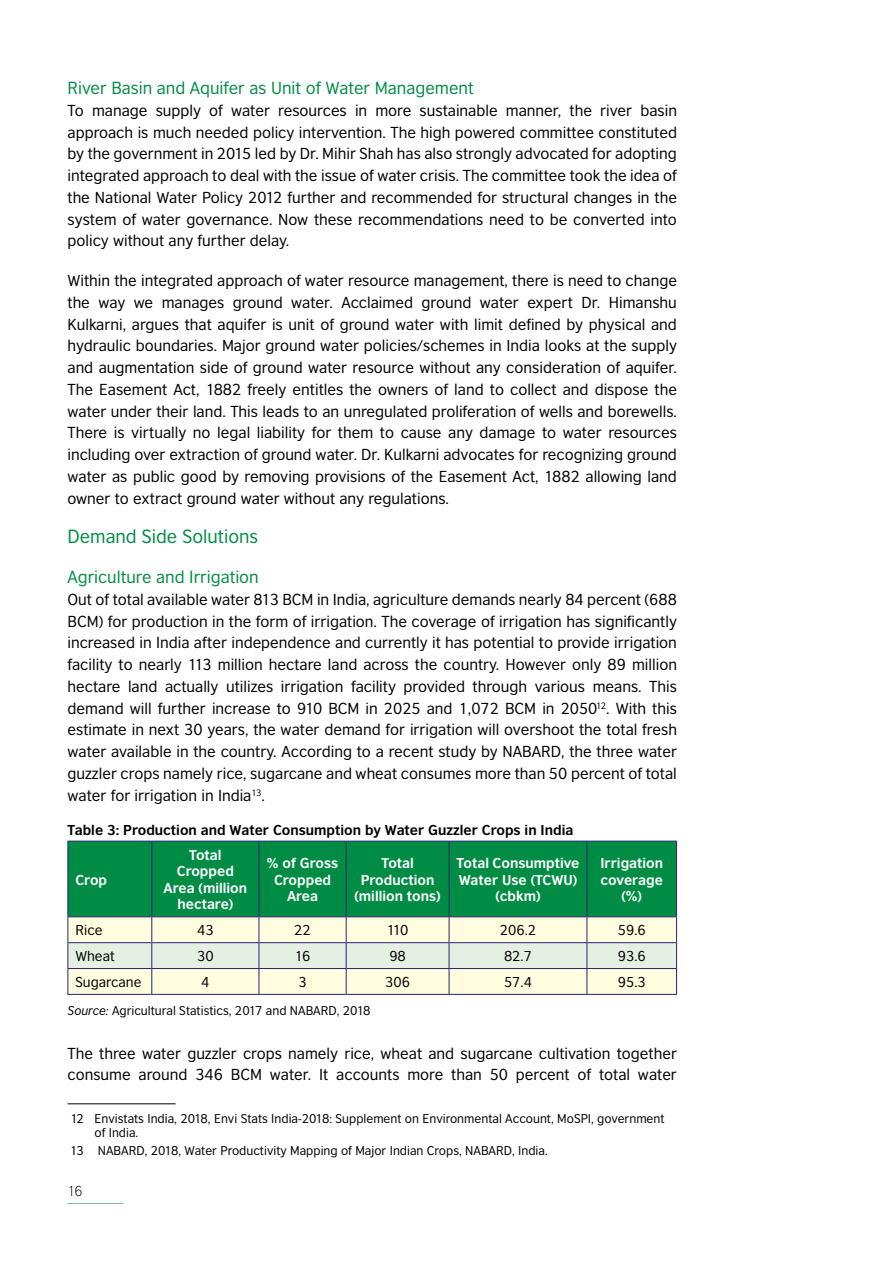
<style>
.page{position:relative;width:893px;height:1263px;background:#fff}
.page>*{position:absolute;margin:0;border:0;box-sizing:border-box;transform-origin:0 0}
.t1{font:18px "British Council Sans";color:#008c44}
.t2{font:16.5px "British Council Sans";color:#008c44}
.t3{font:15px/21.8px "British Council Sans";color:#000;text-align:justify}
.t4{font:700 13.5px/16.5px "British Council Sans";color:#fff;text-align:center}
.t5{font:700 13.5px "British Council Sans";color:#000}
.t6{font:13.5px "British Council Sans";color:#000}
.t7{font:300 13.5px "British Council Sans";color:#000}
.t8{font:12px/14.5px "British Council Sans";color:#000}
.s1{font-style:italic}
</style>
<div class="page">
<hr style="left:68px;top:1203px;width:55px;height:1px;background:#76b88f">
<div style="left:69px;top:842px;width:607px;height:74px;background:#008c44"></div>
<hr style="left:68px;top:841px;width:84px;height:1px;background:#282472">
<hr style="left:68px;top:841px;width:1px;height:75px;background:#282472">
<hr style="left:152px;top:841px;width:107px;height:1px;background:#282472">
<hr style="left:151px;top:841px;width:1px;height:75px;background:#282472">
<hr style="left:259px;top:841px;width:87px;height:1px;background:#282472">
<hr style="left:259px;top:841px;width:1px;height:75px;background:#282472">
<hr style="left:346px;top:841px;width:103px;height:1px;background:#282472">
<hr style="left:346px;top:841px;width:1px;height:75px;background:#282472">
<hr style="left:449px;top:841px;width:138px;height:1px;background:#282472">
<hr style="left:449px;top:841px;width:1px;height:75px;background:#282472">
<hr style="left:587px;top:841px;width:90px;height:1px;background:#282472">
<hr style="left:587px;top:841px;width:1px;height:75px;background:#282472">
<hr style="left:676px;top:841px;width:1px;height:75px;background:#282472">
<hr style="left:68px;top:916px;width:84px;height:1px;background:#282472">
<hr style="left:152px;top:916px;width:107px;height:1px;background:#282472">
<hr style="left:259px;top:916px;width:87px;height:1px;background:#282472">
<hr style="left:346px;top:916px;width:103px;height:1px;background:#282472">
<hr style="left:449px;top:916px;width:138px;height:1px;background:#282472">
<hr style="left:587px;top:916px;width:90px;height:1px;background:#282472">
<svg style="left:68px;top:917px;width:609px;height:77px;background:#edeedb"></svg>
<hr style="left:68px;top:994px;width:84px;height:1px;background:#282472">
<hr style="left:152px;top:994px;width:107px;height:1px;background:#282472">
<hr style="left:259px;top:994px;width:87px;height:1px;background:#282472">
<hr style="left:346px;top:994px;width:103px;height:1px;background:#282472">
<hr style="left:449px;top:994px;width:138px;height:1px;background:#282472">
<hr style="left:587px;top:994px;width:90px;height:1px;background:#282472">
<hr style="left:68px;top:1103px;width:108px;height:1px;background:#000">
<p class="t2" style="left:68px;top:78px;width:408px">River Basin and Aquifer as Unit of Water Management</p>
<p class="t3" style="left:68px;top:99px;width:611px">To manage supply of water resources in more sustainable manner, the river basin approach is much needed policy intervention. The high powered committee constituted by the government in 2015 led by Dr. Mihir Shah has also strongly advocated for adopting integrated approach to deal with the issue of water crisis. The committee took the idea of the National Water Policy 2012 further and recommended for structural changes in the system of water governance. Now these recommendations need to be converted into policy without any further delay.</p>
<p class="t3" style="left:68px;top:270px;width:611px">Within the integrated approach of water resource management, there is need to change the way we manages ground water. Acclaimed ground water expert Dr. Himanshu Kulkarni, argues that aquifer is unit of ground water with limit defined by physical and hydraulic boundaries. Major ground water policies/schemes in India looks at the supply and augmentation side of ground water resource without any consideration of aquifer.<br>The Easement Act, 1882 freely entitles the owners of land to collect and dispose the water under their land. This leads to an unregulated proliferation of wells and borewells.<br>There is virtually no legal liability for them to cause any damage to water resources including over extraction of ground water. Dr. Kulkarni advocates for recognizing ground water as public good by removing provisions of the Easement Act, 1882 allowing land owner to extract ground water without any regulations.</p>
<p class="t1" style="left:68px;top:526px;width:192px">Demand Side Solutions</p>
<p class="t2" style="left:68px;top:567px;width:193px">Agriculture and Irrigation</p>
<p class="t3" style="left:67px;top:588px;width:611px">Out of total available water 813 BCM in India, agriculture demands nearly 84 percent (688<br>BCM) for production in the form of irrigation. The coverage of irrigation has significantly increased in India after independence and currently it has potential to provide irrigation facility to nearly 113 million hectare land across the country. However only 89 million hectare land actually utilizes irrigation facility provided through various means. This demand will further increase to 910 BCM in 2025 and 1,072 BCM in 2050<sup>12</sup>. With this estimate in next 30 years, the water demand for irrigation will overshoot the total fresh water available in the country. According to a recent study by NABARD, the three water guzzler crops namely rice, sugarcane and wheat consumes more than 50 percent of total water for irrigation in India<sup>13</sup>.</p>
<p class="t5" style="left:68px;top:821px;width:507px">Table 3: Production and Water Consumption by Water Guzzler Crops in India</p>
<p class="t4" style="left:75px;top:871px;width:33px">Crop</p>
<p class="t4" style="left:164px;top:846px;width:85px">Total<br>Cropped<br>Area (million hectare)</p>
<p class="t4" style="left:267px;top:854px;width:73px">% of Gross<br>Cropped<br>Area</p>
<p class="t4" style="left:354px;top:854px;width:88px">Total<br>Production (million tons)</p>
<p class="t4" style="left:457px;top:854px;width:124px">Total Consumptive<br>Water Use (TCWU) (cbkm)</p>
<p class="t4" style="left:600px;top:854px;width:64px">Irrigation coverage (%)</p>
<p class="t6" style="left:75px;top:922px;width:29px">Rice</p>
<p class="t6" style="left:197px;top:922px;width:18px">43</p>
<p class="t6" style="left:294px;top:922px;width:18px">22</p>
<p class="t6" style="left:387px;top:922px;width:23px">110</p>
<p class="t6" style="left:500px;top:922px;width:38px">206.2</p>
<p class="t6" style="left:618px;top:922px;width:29px">59.6</p>
<p class="t6" style="left:75px;top:948px;width:41px">Wheat</p>
<p class="t6" style="left:197px;top:948px;width:18px">30</p>
<p class="t6" style="left:295px;top:948px;width:17px">16</p>
<p class="t6" style="left:389px;top:948px;width:18px">98</p>
<p class="t6" style="left:504px;top:948px;width:29px">82.7</p>
<p class="t6" style="left:618px;top:948px;width:29px">93.6</p>
<p class="t6" style="left:75px;top:974px;width:68px">Sugarcane</p>
<p class="t6" style="left:201px;top:974px;width:10px">4</p>
<p class="t6" style="left:298px;top:974px;width:10px">3</p>
<p class="t6" style="left:385px;top:974px;width:26px">306</p>
<p class="t6" style="left:504px;top:974px;width:29px">57.4</p>
<p class="t6" style="left:618px;top:974px;width:29px">95.3</p>
<p class="t8" style="left:68px;top:1003px;width:304px"><span class="s1">Source:</span> Agricultural Statistics, 2017 and NABARD, 2018</p>
<p class="t3" style="left:68px;top:1042px;width:611px">The three water guzzler crops namely rice, wheat and sugarcane cultivation together consume around 346 BCM water. It accounts more than 50 percent of total water</p>
<p class="t8" style="left:94px;top:1111px;width:572px;text-indent:-24px">12 Envistats India, 2018, Envi Stats India-2018: Supplement on Environmental Account, MoSPI, government of India.</p>
<p class="t8" style="left:70px;top:1143px;width:479px">13 NABARD, 2018, Water Productivity Mapping of Major Indian Crops, NABARD, India.</p>
<p class="t7" style="left:68px;top:1184px;width:17px">16</p>
</div>
